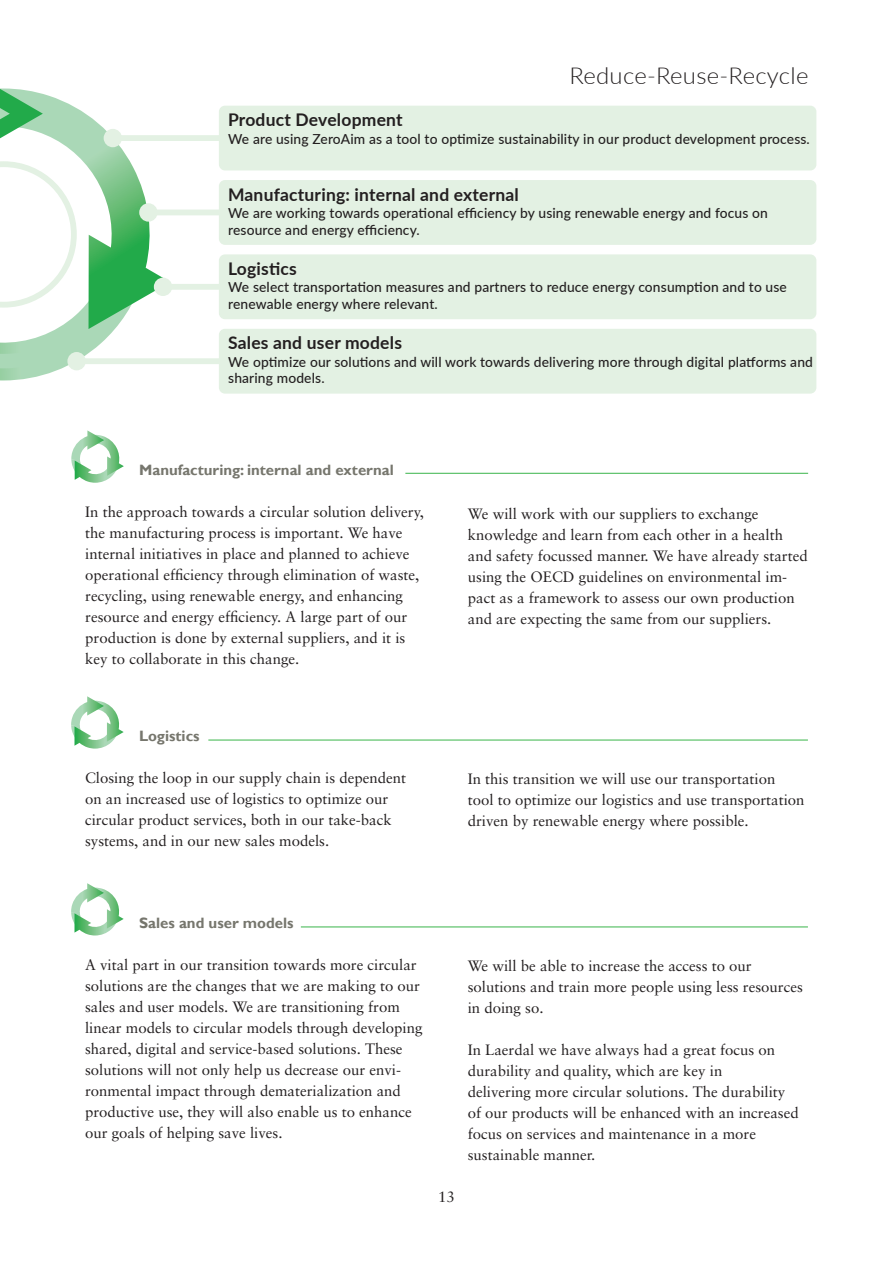
<style>
.page{position:relative;width:893px;height:1263px;background:#fff}
.page>*{position:absolute;margin:0;border:0;box-sizing:border-box;transform-origin:0 0}
.t1{font:300 23.25px "Lato";letter-spacing:.01em;color:#231f20}
.t2{font:700 17.4px "Lato";letter-spacing:.01em;color:#231f20}
.t3{font:15px/21px "Sabon";color:#231f20}
.t4{font:700 15px "Gill Alt One";color:#76766d}
.t5{font:500 13.8px/16.6px "Lato";letter-spacing:.01em;color:#231f20}
</style>
<div class="page">
<div style="left:219px;top:106px;width:597px;height:64px;background:#e3f1e3;border-radius:6px"></div>
<div style="left:219px;top:180px;width:597px;height:65px;background:#e3f1e3;border-radius:6px"></div>
<div style="left:219px;top:254px;width:597px;height:65px;background:#e3f1e3;border-radius:6px"></div>
<div style="left:219px;top:329px;width:597px;height:65px;background:#e3f1e3;border-radius:6px"></div>
<div style="left:148px;top:210px;width:73px;height:5px;background:#e3f1e3"></div>
<div style="left:163px;top:284px;width:58px;height:6px;background:#e3f1e3"></div>
<div style="left:154px;top:278px;width:18px;height:18px;background:#e3f1e3;border-radius:50%"></div>
<div style="left:113px;top:135px;width:108px;height:6px;background:#e3f1e3"></div>
<div style="left:77px;top:358px;width:144px;height:6px;background:#e3f1e3"></div>
<svg style="left:0;top:88px;width:170px;height:292px"></svg>
<svg style="left:71px;top:430px;width:53px;height:53px"></svg>
<hr style="left:405px;top:473px;width:403px;height:1px;background:#3ab54a">
<svg style="left:71px;top:883px;width:53px;height:52px"></svg>
<svg style="left:71px;top:696px;width:53px;height:53px"></svg>
<hr style="left:301px;top:926px;width:507px;height:1px;background:#3ab54a">
<hr style="left:208px;top:740px;width:600px;height:1px;background:#3ab54a">
<p class="t2" style="left:228px;top:107px;width:176px">Product Development</p>
<h1 class="t1" style="left:569px;top:60px;width:241px">Reduce-Reuse-Recycle</h1>
<p class="t5" style="left:228px;top:130px;width:583px">We are using ZeroAim as a tool to optimize sustainability in our product development process.</p>
<p class="t2" style="left:228px;top:181px;width:292px">Manufacturing: internal and external</p>
<p class="t5" style="left:228px;top:204px;width:541px">We are working towards operational efficiency by using renewable energy and focus on resource and energy efficiency.</p>
<p class="t2" style="left:228px;top:256px;width:70px">Logistics</p>
<p class="t5" style="left:228px;top:278px;width:560px">We select transportation measures and partners to reduce energy consumption and to use renewable energy where relevant.</p>
<p class="t2" style="left:228px;top:330px;width:175px">Sales and user models</p>
<p class="t5" style="left:228px;top:353px;width:586px">We optimize our solutions and will work towards delivering more through digital platforms and sharing models.</p>
<p class="t4" style="left:139px;top:462px;width:256px">Manufacturing: internal and external</p>
<p class="t3" style="left:85px;top:501px;width:340px">In the approach towards a circular solution delivery, the manufacturing process is important. We have internal initiatives in place and planned to achieve operational efficiency through elimination of waste, recycling, using renewable energy, and enhancing resource and energy efficiency. A large part of our production is done by external suppliers, and it is key to collaborate in this change.</p>
<p class="t3" style="left:468px;top:503px;width:341px">We will work with our suppliers to exchange knowledge and learn from each other in a health and safety focussed manner. We have already started using the OECD guidelines on environmental im&shy;pact as a framework to assess our own production and are expecting the same from our suppliers.</p>
<p class="t4" style="left:139px;top:727px;width:62px">Logistics</p>
<p class="t3" style="left:85px;top:767px;width:322px">Closing the loop in our supply chain is dependent on an increased use of logistics to optimize our circular product services, both in our take-back systems, and in our new sales models.</p>
<p class="t3" style="left:468px;top:768px;width:338px">In this transition we will use our transportation tool to optimize our logistics and use transportation driven by renewable energy where possible.</p>
<p class="t4" style="left:139px;top:914px;width:156px">Sales and user models</p>
<p class="t3" style="left:85px;top:954px;width:339px">A vital part in our transition towards more circular solutions are the changes that we are making to our sales and user models. We are transitioning from linear models to circular models through developing shared, digital and service-based solutions. These solutions will not only help us decrease our envi&shy;ronmental impact through dematerialization and productive use, they will also enable us to enhance our goals of helping save lives.</p>
<p class="t3" style="left:468px;top:955px;width:337px">We will be able to increase the access to our solutions and train more people using less resources in doing so.</p>
<p class="t3" style="left:468px;top:1039px;width:332px">In Laerdal we have always had a great focus on durability and quality, which are key in<br>delivering more circular solutions. The durability of our products will be enhanced with an increased focus on services and maintenance in a more sustainable manner.</p>
<p class="t3" style="left:438px;top:1186px;width:18px">13</p>
</div>
